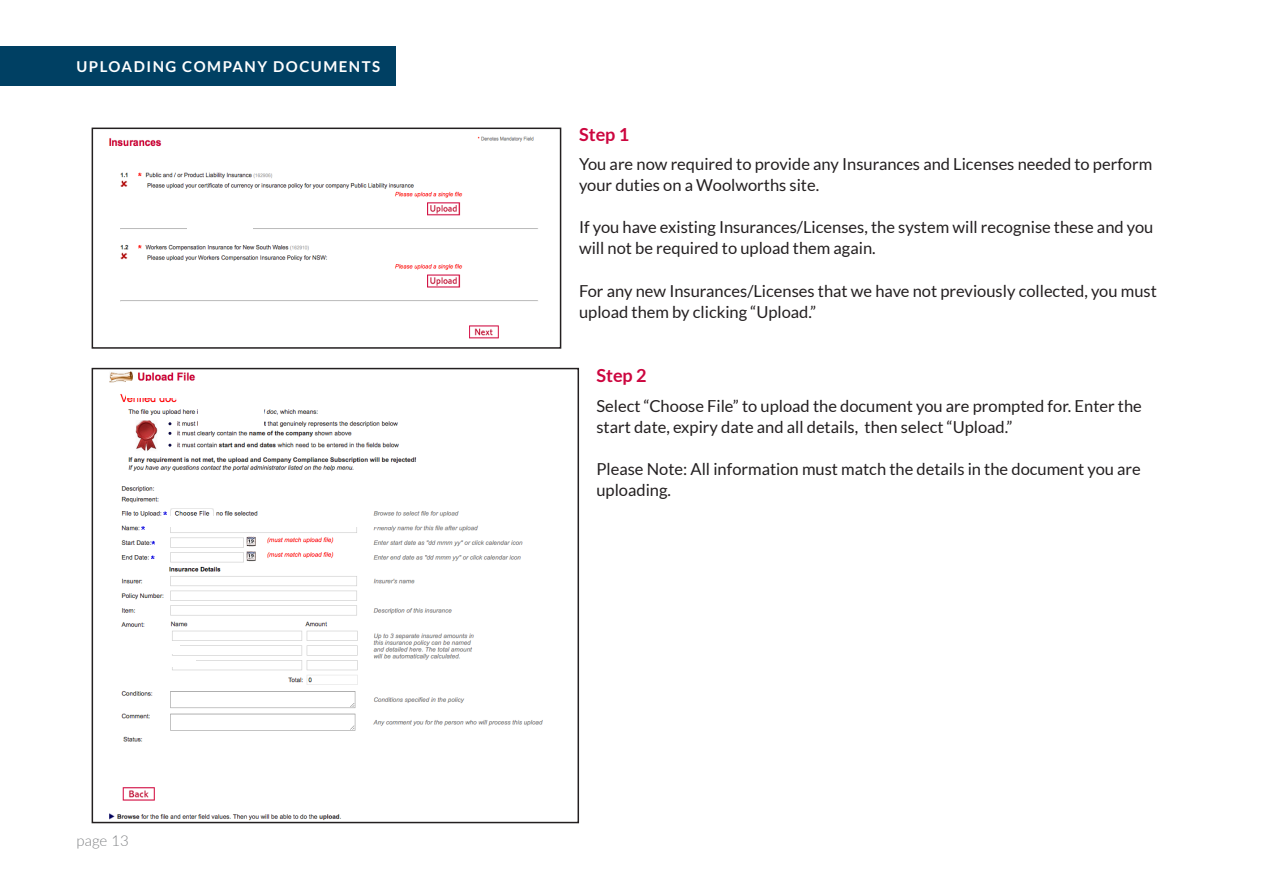
<style>
.page{position:relative;width:1263px;height:893px;background:#fff}
.page>*{position:absolute;margin:0;border:0;box-sizing:border-box;transform-origin:0 0}
.h2-RED{font:700 18px "Lato";color:#cc063f}
.copy-n{font:16.5px/21px "Lato";color:#231f20}
.t1{font:700 15px "Lato";letter-spacing:.1em;color:#fff}
.t2{font:300 15px "Lato";color:#808285}
</style>
<div class="page">
<div style="left:0;top:47px;width:395px;height:39px;background:#004063"></div>
<img style="left:109px;top:371px;width:434px;height:449px">
<div style="left:92px;top:368px;width:487px;height:455px;border:2px solid #231f20"></div>
<img style="left:109px;top:136px;width:429px;height:203px">
<div style="left:92px;top:128px;width:469px;height:221px;border:2px solid #231f20"></div>
<div style="left:148px;top:643px;width:32px;height:11px;background:#fff"></div>
<div style="left:148px;top:656px;width:48px;height:10px;background:#fff"></div>
<div style="left:187px;top:221px;width:66px;height:11px;background:#fff"></div>
<div style="left:151px;top:516px;width:240px;height:10px;background:#fff"></div>
<div style="left:126px;top:381px;width:241px;height:16px;background:#fff"></div>
<div style="left:198px;top:407px;width:66px;height:24px;background:#fff"></div>
<div style="left:198px;top:372px;width:154px;height:10px;background:#fff"></div>
<div style="left:165px;top:483px;width:199px;height:24px;background:#fff"></div>
<p class="t1" style="left:77px;top:58px;width:305px">UPLOADING COMPANY DOCUMENTS</p>
<p class="t1" style="left:77px;top:58px;width:256px">REGISTERING YOUR COMPANY</p>
<p class="t2" style="left:77px;top:830px;width:54px">page 13</p>
<p class="h2-RED" style="left:579px;top:124px;width:52px">Step 1</p>
<p class="copy-n" style="left:579px;top:154px;width:575px">You are now required to provide any Insurances and Licenses needed to perform your duties on a Woolworths site.</p>
<p class="copy-n" style="left:579px;top:217px;width:576px">If you have existing Insurances/Licenses, the system will recognise these and you will not be required to upload them again.</p>
<p class="copy-n" style="left:579px;top:280px;width:579px">For any new Insurances/Licenses that we have not previously collected, you must upload them by clicking “Upload.”</p>
<p class="h2-RED" style="left:596px;top:365px;width:52px">Step 2</p>
<p class="copy-n" style="left:596px;top:395px;width:547px">Select “Choose File” to upload the document you are prompted for. Enter the start date, expiry date and all details, then select “Upload.”</p>
<p class="copy-n" style="left:596px;top:458px;width:546px">Please Note: All information must match the details in the document you are uploading.</p>
</div>
